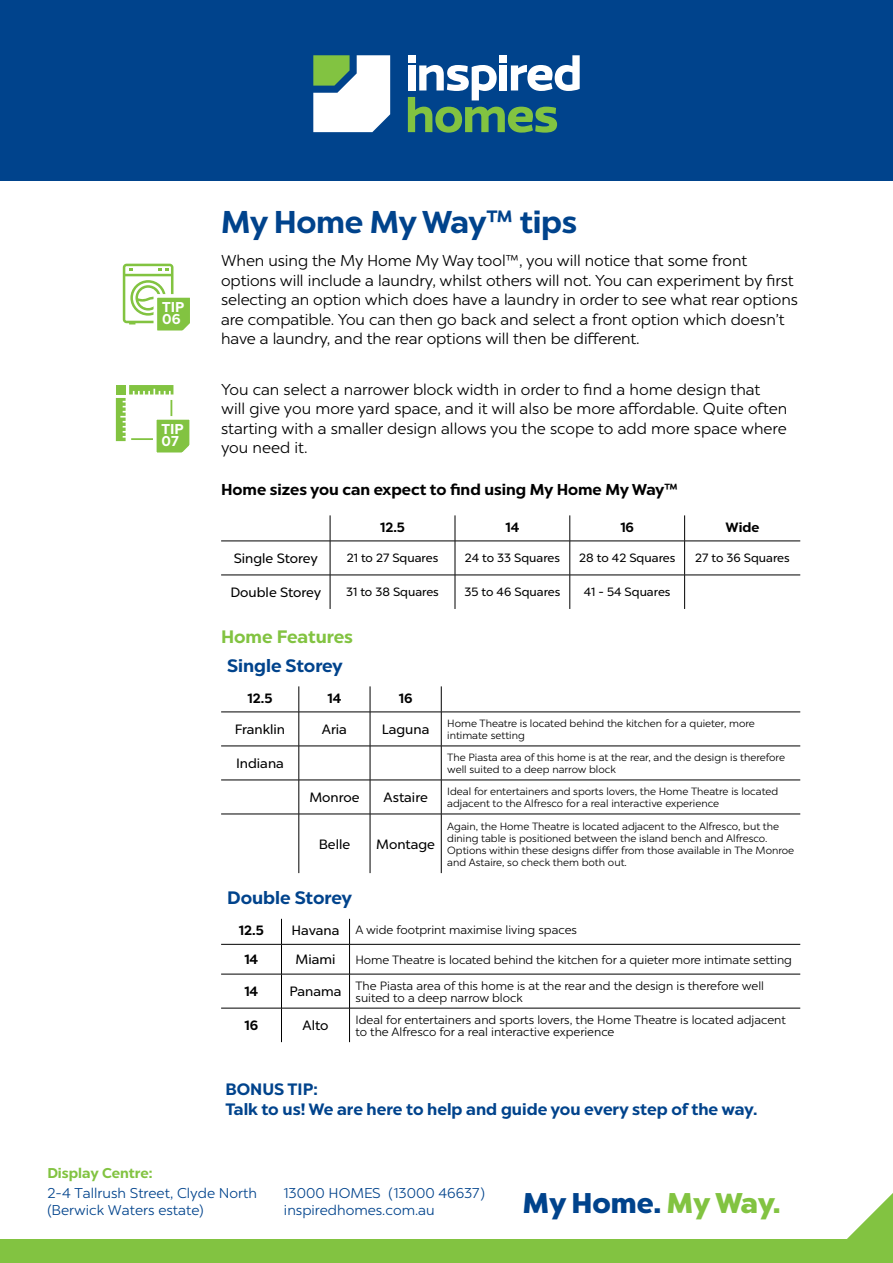
<style>
.page{position:relative;width:893px;height:1263px;background:#fff}
.page>*{position:absolute;margin:0;border:0;box-sizing:border-box;transform-origin:0 0}
.t1{font:700 31.5px "Chronica Pro";letter-spacing:-.015em;color:#00438c}
.t2{font:900 28.5px "Chronica Pro";color:#00438c}
.t3{font:700 18px "Chronica Pro";color:#00438c}
.t4{font:700 18px "Chronica Pro";color:#82c341}
.t5{font:700 16.5px/19.8px "Chronica Pro";color:#00438c}
.t6{font:15.75px/19.5px "Chronica Pro";letter-spacing:-.005em;color:#000}
.t7{font:700 15.75px "Chronica Pro";color:#000}
.t8{font:14.25px/17.1px "Chronica Pro";color:#00438c}
.t9{font:700 14.25px "Chronica Pro";color:#82c341}
.t10{font:700 14.25px/12.5px "Chronica Pro";color:#fff}
.t11{font:13.5px "Chronica Pro";color:#000}
.t12{font:700 13.5px "Chronica Pro";color:#000}
.t13{font:12px/12px "Chronica Pro";color:#000}
.t14{font:12px "Chronica Pro";color:#000}
.t15{font:10.5px/12px "Chronica Pro";color:#000}
.s1{font-size:13.5px}
.s2{color:#82c341}
</style>
<div class="page">
<div style="left:0;top:0;width:893px;height:984px;background:#00438c"></div>
<div style="left:0;top:181px;width:893px;height:1069px;background:#fff"></div>
<div style="left:0;top:1240px;width:893px;height:23px;background:#82c341"></div>
<svg style="left:823px;top:1193px;width:70px;height:47px"></svg>
<svg style="left:299px;top:686px;width:1px;height:26px"></svg>
<svg style="left:370px;top:686px;width:1px;height:26px"></svg>
<svg style="left:441px;top:686px;width:1px;height:26px"></svg>
<hr style="left:221px;top:712px;width:78px;height:1px;background:#000">
<hr style="left:299px;top:712px;width:71px;height:1px;background:#000">
<hr style="left:299px;top:712px;width:1px;height:34px;background:#000">
<hr style="left:370px;top:712px;width:71px;height:1px;background:#000">
<hr style="left:370px;top:712px;width:1px;height:34px;background:#000">
<hr style="left:441px;top:712px;width:359px;height:1px;background:#000">
<hr style="left:441px;top:712px;width:1px;height:34px;background:#000">
<hr style="left:221px;top:746px;width:78px;height:1px;background:#000">
<hr style="left:299px;top:746px;width:71px;height:1px;background:#000">
<hr style="left:299px;top:746px;width:1px;height:34px;background:#000">
<hr style="left:370px;top:746px;width:71px;height:1px;background:#000">
<hr style="left:370px;top:746px;width:1px;height:34px;background:#000">
<hr style="left:441px;top:746px;width:359px;height:1px;background:#000">
<hr style="left:441px;top:746px;width:1px;height:34px;background:#000">
<hr style="left:221px;top:780px;width:78px;height:1px;background:#000">
<hr style="left:299px;top:780px;width:71px;height:1px;background:#000">
<hr style="left:299px;top:780px;width:1px;height:34px;background:#000">
<hr style="left:370px;top:780px;width:71px;height:1px;background:#000">
<hr style="left:370px;top:780px;width:1px;height:34px;background:#000">
<hr style="left:441px;top:780px;width:359px;height:1px;background:#000">
<hr style="left:441px;top:780px;width:1px;height:34px;background:#000">
<hr style="left:221px;top:814px;width:78px;height:1px;background:#000">
<hr style="left:299px;top:814px;width:71px;height:1px;background:#000">
<hr style="left:299px;top:814px;width:1px;height:59px;background:#000">
<hr style="left:370px;top:814px;width:71px;height:1px;background:#000">
<hr style="left:370px;top:814px;width:1px;height:59px;background:#000">
<hr style="left:441px;top:814px;width:359px;height:1px;background:#000">
<hr style="left:441px;top:814px;width:1px;height:59px;background:#000">
<svg style="left:330px;top:515px;width:1px;height:26px"></svg>
<svg style="left:455px;top:515px;width:1px;height:26px"></svg>
<svg style="left:570px;top:515px;width:1px;height:26px"></svg>
<hr style="left:221px;top:541px;width:109px;height:1px;background:#000">
<hr style="left:330px;top:541px;width:125px;height:1px;background:#000">
<hr style="left:330px;top:541px;width:1px;height:34px;background:#000">
<hr style="left:455px;top:541px;width:115px;height:1px;background:#000">
<hr style="left:455px;top:541px;width:1px;height:34px;background:#000">
<hr style="left:570px;top:541px;width:115px;height:1px;background:#000">
<hr style="left:570px;top:541px;width:1px;height:34px;background:#000">
<hr style="left:685px;top:541px;width:115px;height:1px;background:#000">
<hr style="left:221px;top:575px;width:109px;height:1px;background:#000">
<hr style="left:330px;top:575px;width:125px;height:1px;background:#000">
<hr style="left:330px;top:575px;width:1px;height:34px;background:#000">
<hr style="left:455px;top:575px;width:115px;height:1px;background:#000">
<hr style="left:455px;top:575px;width:1px;height:34px;background:#000">
<hr style="left:570px;top:575px;width:115px;height:1px;background:#000">
<hr style="left:570px;top:575px;width:1px;height:34px;background:#000">
<hr style="left:685px;top:575px;width:115px;height:1px;background:#000">
<svg style="left:684px;top:515px;width:1px;height:26px"></svg>
<hr style="left:684px;top:541px;width:1px;height:34px;background:#000">
<hr style="left:684px;top:575px;width:1px;height:34px;background:#000">
<svg style="left:281px;top:919px;width:1px;height:25px"></svg>
<svg style="left:349px;top:919px;width:1px;height:25px"></svg>
<hr style="left:221px;top:944px;width:60px;height:1px;background:#000">
<hr style="left:281px;top:944px;width:69px;height:1px;background:#000">
<hr style="left:281px;top:944px;width:1px;height:30px;background:#000">
<hr style="left:350px;top:944px;width:450px;height:1px;background:#000">
<hr style="left:349px;top:944px;width:1px;height:30px;background:#000">
<hr style="left:221px;top:974px;width:60px;height:1px;background:#000">
<hr style="left:281px;top:974px;width:69px;height:1px;background:#000">
<hr style="left:281px;top:974px;width:1px;height:34px;background:#000">
<hr style="left:350px;top:974px;width:450px;height:1px;background:#000">
<hr style="left:349px;top:974px;width:1px;height:34px;background:#000">
<hr style="left:221px;top:1008px;width:60px;height:1px;background:#000">
<hr style="left:281px;top:1008px;width:69px;height:1px;background:#000">
<hr style="left:281px;top:1008px;width:1px;height:34px;background:#000">
<hr style="left:350px;top:1008px;width:450px;height:1px;background:#000">
<hr style="left:349px;top:1008px;width:1px;height:34px;background:#000">
<svg style="left:123px;top:264px;width:67px;height:67px"></svg>
<svg style="left:116px;top:385px;width:74px;height:68px"></svg>
<svg style="left:408px;top:55px;width:172px;height:78px"></svg>
<svg style="left:313px;top:55px;width:77px;height:77px;background:#cee0d2"></svg>
<p class="t10" style="left:162px;top:300px;width:24px">TIP<br>06</p>
<p class="t10" style="left:162px;top:422px;width:24px">TIP<br>07</p>
<h1 class="t1" style="left:221px;top:203px;width:357px">My Home My Way™ tips</h1>
<p class="t6" style="left:221px;top:251px;width:578px">When using the My Home My Way tool™, you will notice that some front options will include a laundry, whilst others will not. You can experiment by first selecting an option which does have a laundry in order to see what rear options are compatible. You can then go back and select a front option which doesn’t have a laundry, and the rear options will then be different.</p>
<p class="t6" style="left:221px;top:380px;width:568px">You can select a narrower block width in order to find a home design that will give you more yard space, and it will also be more affordable. Quite often starting with a smaller design allows you the scope to add more space where you need it.</p>
<p class="t7" style="left:221px;top:479px;width:458px">Home sizes you can expect to find using My Home My Way™</p>
<p class="t12" style="left:380px;top:518px;width:26px">12.5</p>
<p class="t12" style="left:505px;top:518px;width:15px">14</p>
<p class="t12" style="left:620px;top:518px;width:15px">16</p>
<p class="t12" style="left:725px;top:518px;width:35px">Wide</p>
<p class="t11" style="left:234px;top:550px;width:86px">Single Storey</p>
<p class="t14" style="left:347px;top:551px;width:93px">21 to 27 Squares</p>
<p class="t14" style="left:465px;top:551px;width:97px">24 to 33 Squares</p>
<p class="t14" style="left:579px;top:551px;width:98px">28 to 42 Squares</p>
<p class="t14" style="left:695px;top:551px;width:96px">27 to 36 Squares</p>
<p class="t11" style="left:230px;top:584px;width:92px">Double Storey</p>
<p class="t14" style="left:346px;top:585px;width:94px">31 to 38 Squares</p>
<p class="t14" style="left:464px;top:585px;width:97px">35 to 46 Squares</p>
<p class="t14" style="left:584px;top:585px;width:88px">41 - 54 Squares</p>
<p class="t4" style="left:221px;top:625px;width:133px">Home Features</p>
<p class="t3" style="left:227px;top:654px;width:117px">Single Storey</p>
<p class="t12" style="left:247px;top:689px;width:26px">12.5</p>
<p class="t12" style="left:327px;top:689px;width:15px">14</p>
<p class="t12" style="left:399px;top:689px;width:15px">16</p>
<p class="t11" style="left:235px;top:721px;width:52px">Franklin</p>
<p class="t11" style="left:322px;top:721px;width:27px">Aria</p>
<p class="t11" style="left:382px;top:721px;width:49px">Laguna</p>
<p class="t15" style="left:447px;top:717px;width:309px">Home Theatre is located behind the kitchen for a quieter, more intimate setting</p>
<p class="t11" style="left:236px;top:755px;width:49px">Indiana</p>
<p class="t15" style="left:447px;top:751px;width:339px">The Piasta area of this home is at the rear, and the design is therefore well suited to a deep narrow block</p>
<p class="t11" style="left:309px;top:789px;width:52px">Monroe</p>
<p class="t11" style="left:384px;top:789px;width:46px">Astaire</p>
<p class="t15" style="left:447px;top:785px;width:333px">Ideal for entertainers and sports lovers, the Home Theatre is located adjacent to the Alfresco for a real interactive experience</p>
<p class="t11" style="left:319px;top:836px;width:33px">Belle</p>
<p class="t11" style="left:376px;top:836px;width:60px">Montage</p>
<p class="t15" style="left:447px;top:820px;width:348px">Again, the Home Theatre is located adjacent to the Alfresco, but the dining table is positioned between the island bench and Alfresco.<br>Options within these designs differ from those available in The Monroe and Astaire, so check them both out.</p>
<p class="t3" style="left:227px;top:887px;width:127px">Double Storey</p>
<p class="t12" style="left:239px;top:922px;width:26px">12.5</p>
<p class="t13" style="left:292px;top:924px;width:287px"><span class="s1">Havana</span> A wide footprint maximise living spaces</p>
<p class="t12" style="left:244px;top:951px;width:15px">14</p>
<p class="t11" style="left:296px;top:951px;width:41px">Miami</p>
<p class="t13" style="left:356px;top:953px;width:438px">Home Theatre is located behind the kitchen for a quieter more intimate setting</p>
<p class="t12" style="left:244px;top:983px;width:15px">14</p>
<p class="t11" style="left:289px;top:983px;width:54px">Panama</p>
<p class="t13" style="left:356px;top:979px;width:410px">The Piasta area of this home is at the rear and the design is therefore well suited to a deep narrow block</p>
<p class="t12" style="left:244px;top:1017px;width:15px">16</p>
<p class="t11" style="left:302px;top:1017px;width:28px">Alto</p>
<p class="t13" style="left:356px;top:1013px;width:432px">Ideal for entertainers and sports lovers, the Home Theatre is located adjacent to the Alfresco for a real interactive experience</p>
<p class="t5" style="left:225px;top:1079px;width:534px">BONUS TIP:<br>Talk to us! We are here to help and guide you every step of the way.</p>
<p class="t9" style="left:47px;top:1164px;width:107px">Display Centre:</p>
<p class="t8" style="left:47px;top:1184px;width:211px">2-4 Tallrush Street, Clyde North (Berwick Waters estate)</p>
<p class="t8" style="left:284px;top:1184px;width:203px">13000 HOMES (13000 46637) inspiredhomes.com.au</p>
<h2 class="t2" style="left:523px;top:1185px;width:259px">My Home. <span class="s2">My Way.</span></h2>
</div>
